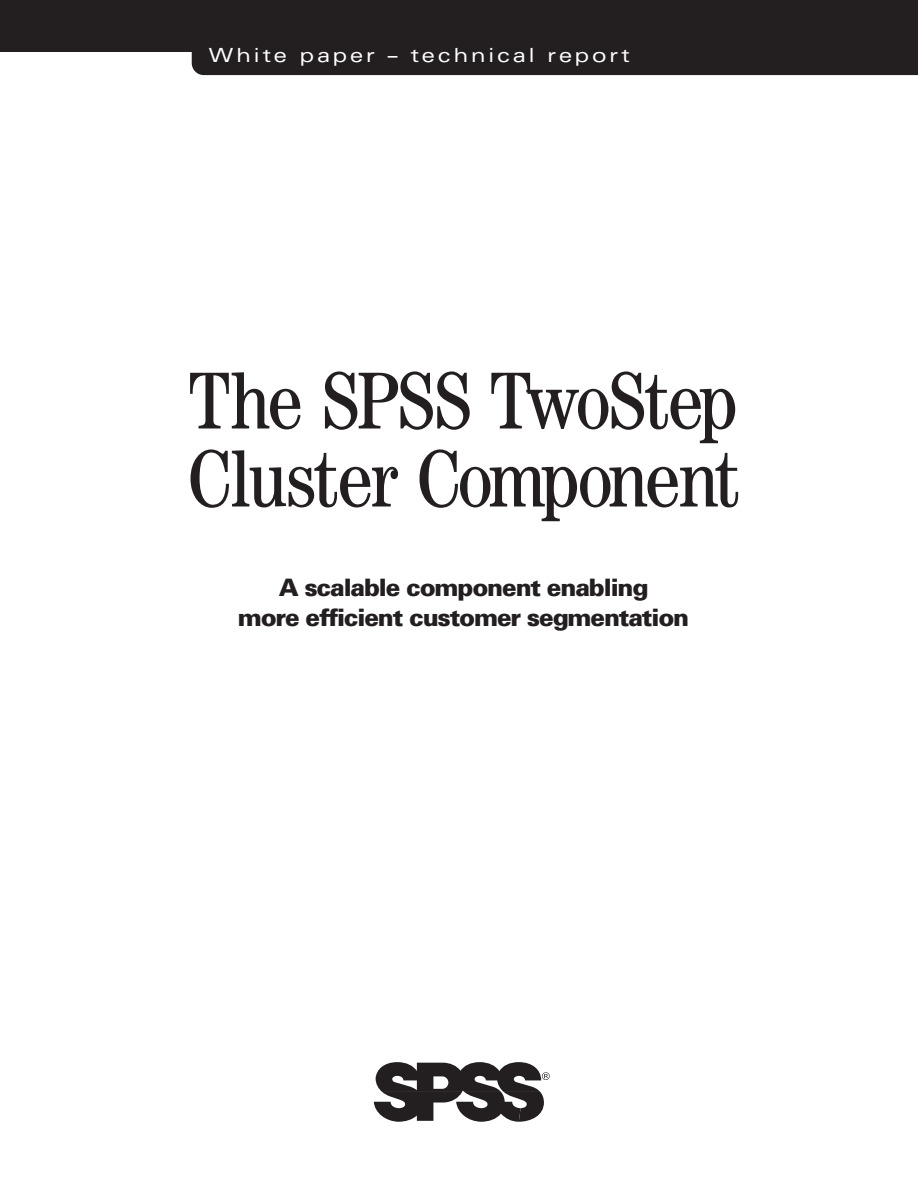
<style>
.page{position:relative;width:918px;height:1188px;background:#fff}
.page>*{position:absolute;margin:0;border:0;box-sizing:border-box;transform-origin:0 0}
.t1{font:condensed 81px/78px "Century";letter-spacing:-.035em;color:#231f20}
.t2{font:900 24px/30px "Univers";letter-spacing:-.045em;color:#231f20;text-align:center}
.t3{font:expanded 19.5px "Univers";letter-spacing:.15em;color:#fff}
</style>
<div class="page">
<div style="left:0;top:0;width:918px;height:52px;background:#231f20"></div>
<div style="left:192px;top:52px;width:726px;height:23px;background:#231f20"></div>
<svg style="left:374px;top:1062px;width:176px;height:60px"></svg>
<p class="t3" style="left:209px;top:48px;width:422px">White paper – technical report</p>
<h1 class="t1" style="left:188px;top:369px;width:554px">The SPSS TwoStep<br>Cluster Component</h1>
<p class="t2" style="left:238px;top:575px;width:453px">A scalable component enabling<br>more efficient customer segmentation</p>
</div>
